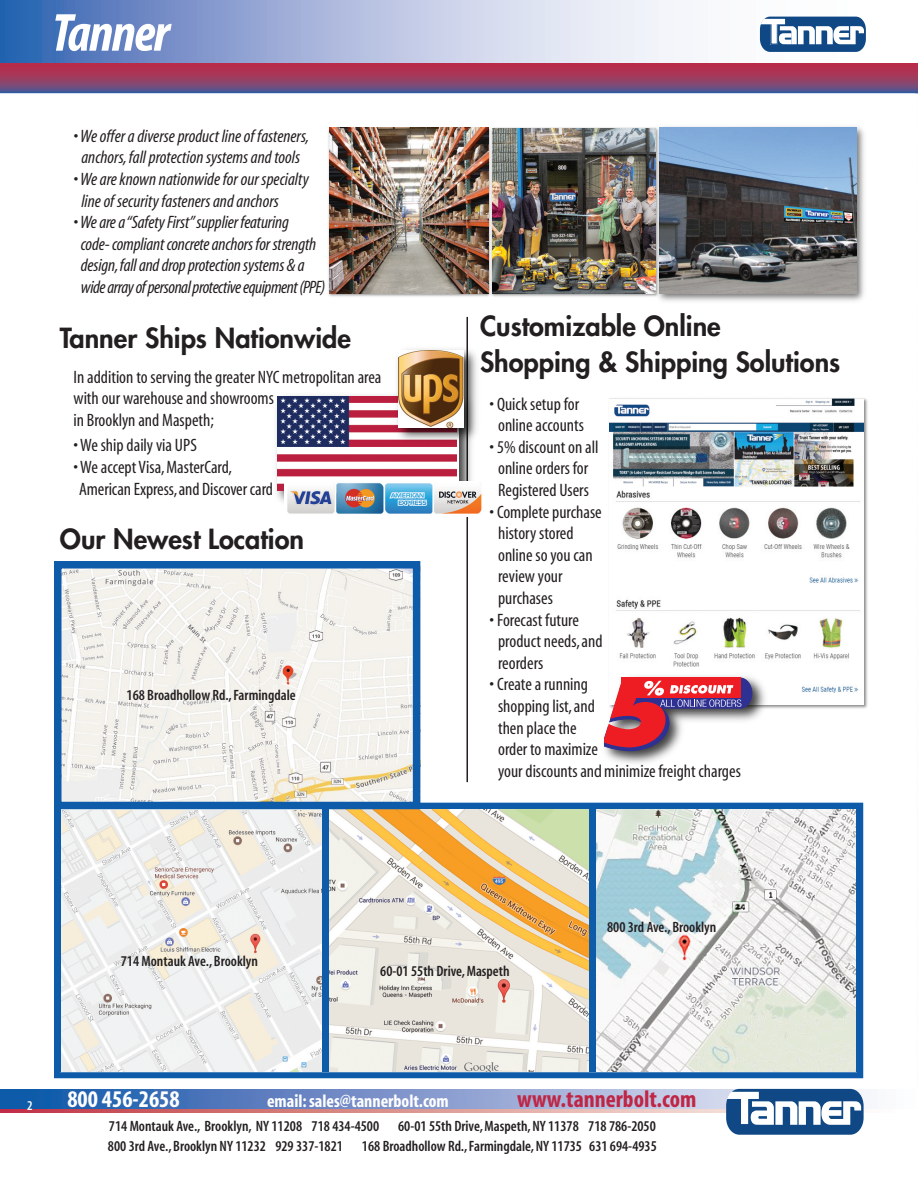
<style>
.page{position:relative;width:918px;height:1188px;background:#fff}
.page>*{position:absolute;margin:0;border:0;box-sizing:border-box;transform-origin:0 0}
.t1{font:italic 700 condensed 54px "Myriad";letter-spacing:-.025em;color:#fff}
.t2{font:800 27px/36px "Futura";color:#231f20}
.t3{font:700 condensed 24px "Myriad";color:#bf2645}
.t4{font:700 condensed 24px "Myriad";color:#fff}
.t5{font:condensed 18px/21.6px "Myriad";color:#231f20}
.t6{font:italic condensed 18px/21.6px "Myriad";letter-spacing:-.01em;color:#231f20}
.t7{font:700 condensed 18px "Myriad";color:#fff}
.t8{font:600 condensed 15px "Myriad";color:#231f20}
.t9{font:600 condensed 13.5px "Myriad";color:#fff}
</style>
<div class="page">
<img style="left:63px;top:570px;width:348px;height:230px">
<svg style="left:0;top:1089px;width:867px;height:21px;background:#7791c5"></svg>
<svg style="left:0;top:1110px;width:726px;height:3px;background:#d98a89"></svg>
<svg style="left:726px;top:1089px;width:138px;height:46px"></svg>
<div style="left:54px;top:803px;width:809px;height:275px;border:6px solid #0e5baa"></div>
<img style="left:609px;top:398px;width:259px;height:311px">
<img style="left:610px;top:398px;width:254px;height:91px">
<img style="left:62px;top:810px;width:260px;height:262px">
<img style="left:663px;top:126px;width:201px;height:175px">
<img style="left:663px;top:128px;width:193px;height:166px">
<img style="left:328px;top:127px;width:159px;height:170px">
<img style="left:329px;top:128px;width:158px;height:166px">
<hr style="left:466px;top:317px;width:2px;height:465px;background:#231f20">
<img style="left:276px;top:395px;width:196px;height:107px">
<img style="left:277px;top:396px;width:180px;height:94px">
<img style="left:391px;top:343px;width:86px;height:104px">
<img style="left:398px;top:350px;width:65px;height:77px">
<img style="left:284px;top:482px;width:198px;height:34px">
<img style="left:487px;top:127px;width:176px;height:173px">
<img style="left:493px;top:128px;width:162px;height:166px">
<img style="left:329px;top:810px;width:260px;height:262px">
<img style="left:596px;top:810px;width:259px;height:261px">
<svg style="left:0;top:63px;width:918px;height:30px;background:#913e66"></svg>
<svg style="left:0;top:0;width:858px;height:63px"></svg>
<svg style="left:760px;top:17px;width:106px;height:35px"></svg>
<img style="left:610px;top:489px;width:254px;height:216px">
<img style="left:604px;top:668px;width:171px;height:96px">
<svg style="left:605px;top:678px;width:147px;height:73px"></svg>
<div style="left:54px;top:561px;width:366px;height:248px;border:8px solid #0e5baa"></div>
<h1 class="t1" style="left:52px;top:14px;width:119px">Tanner</h1>
<p class="t6" style="left:73px;top:127px;width:237px;text-align:center">• We offer a diverse product line of fasteners, anchors, fall protection systems and tools</p>
<p class="t6" style="left:81px;top:170px;width:229px;text-indent:-8px">• We are known nationwide for our specialty line of security fasteners and anchors</p>
<p class="t6" style="left:81px;top:213px;width:246px;text-indent:-7px">• We are a “Safety First” supplier featuring<br>code- compliant concrete anchors for strength design, fall and drop protection systems &amp; a wide array of personal protective equipment (PPE)</p>
<h2 class="t2" style="left:60px;top:322px;width:292px">Tanner Ships Nationwide</h2>
<h2 class="t2" style="left:480px;top:310px;width:362px">Customizable Online<br>Shopping &amp; Shipping Solutions</h2>
<p class="t5" style="left:73px;top:367px;width:310px">In addition to serving the greater NYC metropolitan area with our warehouse and showrooms<br>in Brooklyn and Maspeth;</p>
<p class="t5" style="left:73px;top:436px;width:125px">• We ship daily via UPS</p>
<p class="t5" style="left:79px;top:458px;width:195px;text-indent:-6px">• We accept Visa, MasterCard,<br>American Express, and Discover card</p>
<p class="t5" style="left:490px;top:394px;width:96px;text-align:center">• Quick setup for online accounts</p>
<p class="t5" style="left:490px;top:438px;width:110px;text-align:center">• 5% discount on all online orders for<br>Registered Users</p>
<p class="t5" style="left:498px;top:502px;width:105px;text-indent:-8px">• Complete purchase history stored online so you can review your purchases</p>
<p class="t5" style="left:498px;top:610px;width:106px;text-indent:-8px">• Forecast future product needs, and reorders</p>
<p class="t5" style="left:498px;top:675px;width:244px;text-indent:-8px">• Create a running<br>shopping list, and<br>then place the<br>order to maximize<br>your discounts and minimize freight charges</p>
<h2 class="t2" style="left:60px;top:523px;width:246px">Our Newest Location</h2>
<p class="t8" style="left:127px;top:690px;width:171px">168 Broadhollow Rd., Farmingdale</p>
<p class="t8" style="left:121px;top:956px;width:139px">714 Montauk Ave., Brooklyn</p>
<p class="t8" style="left:380px;top:965px;width:131px">60-01 55th Drive, Maspeth</p>
<p class="t8" style="left:607px;top:922px;width:111px">800 3rd Ave., Brooklyn</p>
<p class="t9" style="left:27px;top:1101px;width:7px">2</p>
<h3 class="t4" style="left:67px;top:1091px;width:114px">800 456-2658</h3>
<p class="t7" style="left:267px;top:1095px;width:183px">email: sales@tannerbolt.com</p>
<h3 class="t3" style="left:517px;top:1091px;width:181px">www.tannerbolt.com</h3>
<p class="t8" style="left:109px;top:1121px;width:272px">714 Montauk Ave., Brooklyn, NY 11208 718 434-4500</p>
<p class="t8" style="left:398px;top:1121px;width:259px">60-01 55th Drive, Maspeth, NY 11378 718 786-2050</p>
<p class="t8" style="left:108px;top:1140px;width:237px">800 3rd Ave., Brooklyn NY 11232 929 337-1821</p>
<p class="t8" style="left:362px;top:1140px;width:296px">168 Broadhollow Rd., Farmingdale, NY 11735 631 694-4935</p>
</div>
